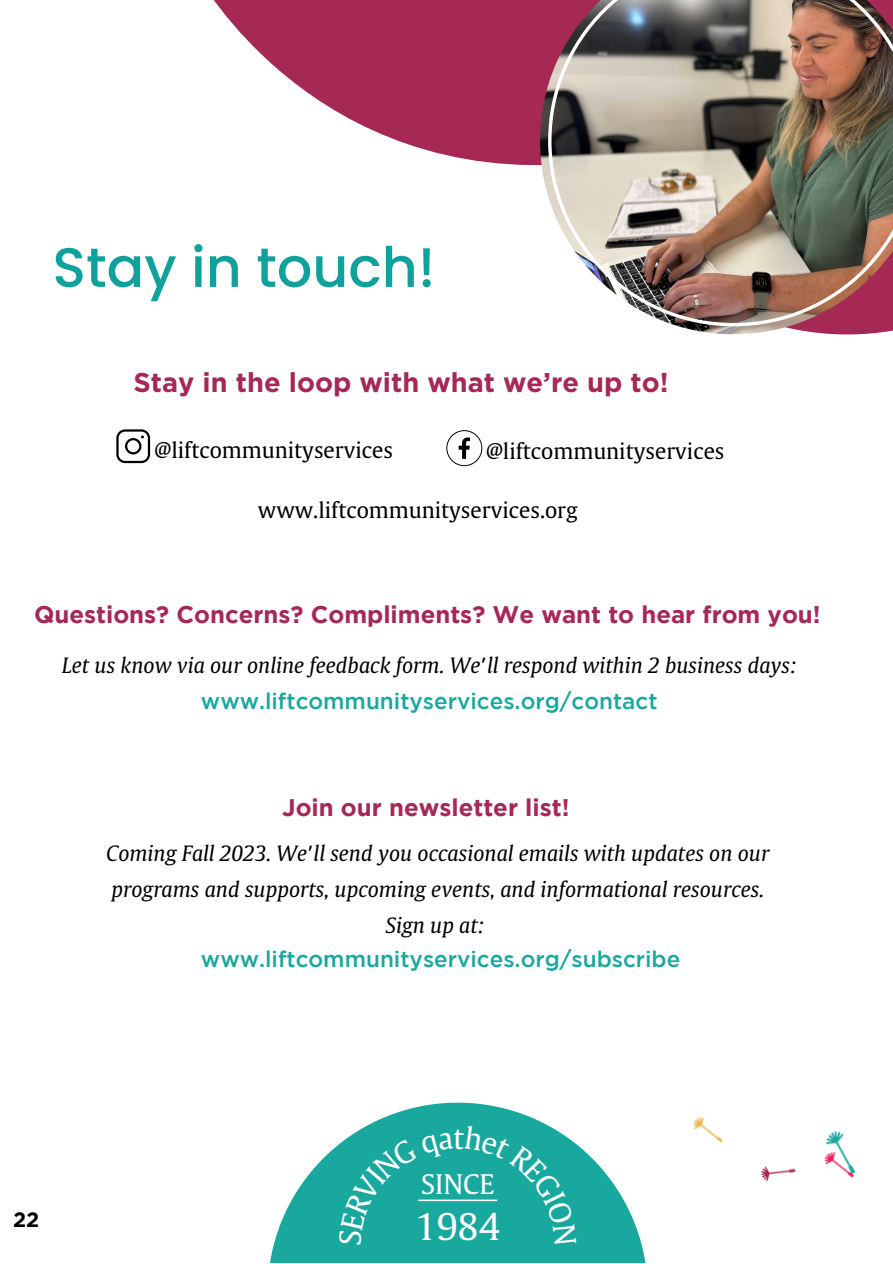
<style>
.page{position:relative;width:893px;height:1264px;background:#fff}
.page>*{position:absolute;margin:0;border:0;box-sizing:border-box;transform-origin:0 0}
.t1{font:500 55.5px "Poppins";color:#10a19d}
.t2{font:36.6px "Gulliver";color:#fff}
.t3{font:700 27.15px "Gotham";color:#a62856}
.t4{font:26.85px "Gulliver";color:#fff}
.t5{font:700 24px "Gotham";color:#a62856}
.t6{font:500 22.5px "Gotham";color:#19a89e}
.t7{font:21.45px "Gulliver";color:#000}
.t8{font:italic 21px/36px "Gulliver";color:#000;text-align:center}
.t9{font:700 21px "Gotham";color:#000}
.s1{font-family:"Noto Sans Gurmukhi";font-style:normal}
</style>
<div class="page">
<svg style="left:214px;top:0;width:648px;height:467px"></svg>
<svg style="left:270px;top:1102px;width:376px;height:160px;fill:#19a89e"></svg>
<img style="left:693px;top:1117px;width:163px;height:65px">
<svg style="left:116px;top:429px;width:34px;height:34px"></svg>
<svg style="left:446px;top:430px;width:36px;height:36px"></svg>
<img style="left:540px;top:0;width:352px;height:334px">
<img style="left:548px;top:0;width:344px;height:326px">
<div style="left:338px;top:1125px;width:238px;height:120px;background:#19a89e"></div>
<p class="t1" style="left:52px;top:228px;width:384px">Stay in touch!</p>
<p class="t3" style="left:133px;top:366px;width:536px">Stay in the loop with what we’re up to!</p>
<p class="t7" style="left:154px;top:436px;width:240px">@liftcommunityservices</p>
<p class="t7" style="left:258px;top:497px;width:321px">www.liftcommunityservices.org</p>
<p class="t7" style="left:486px;top:437px;width:240px">@liftcommunityservices</p>
<p class="t5" style="left:34px;top:606px;width:788px">Questions? Concerns? Compliments? We want to hear from you!</p>
<p class="t8" style="left:62px;top:647px;width:736px">Let us know via our online feedback form. We<span class="s1">’</span>ll respond within 2 business days:</p>
<p class="t6" style="left:201px;top:692px;width:458px">www.liftcommunityservices.org/contact</p>
<p class="t5" style="left:282px;top:798px;width:289px">Join our newsletter list!</p>
<p class="t8" style="left:106px;top:835px;width:664px">Coming Fall 2023. We<span class="s1">’</span>ll send you occasional emails with updates on our programs and supports, upcoming events, and informational resources.<br>Sign up at:</p>
<p class="t6" style="left:201px;top:950px;width:481px">www.liftcommunityservices.org/subscribe</p>
<p class="t9" style="left:13px;top:1211px;width:28px">22</p>
<p class="t4" style="left:421px;top:1167px;width:75px">SINCE</p>
<p class="t2" style="left:415px;top:1203px;width:86px">1984</p>
</div>
